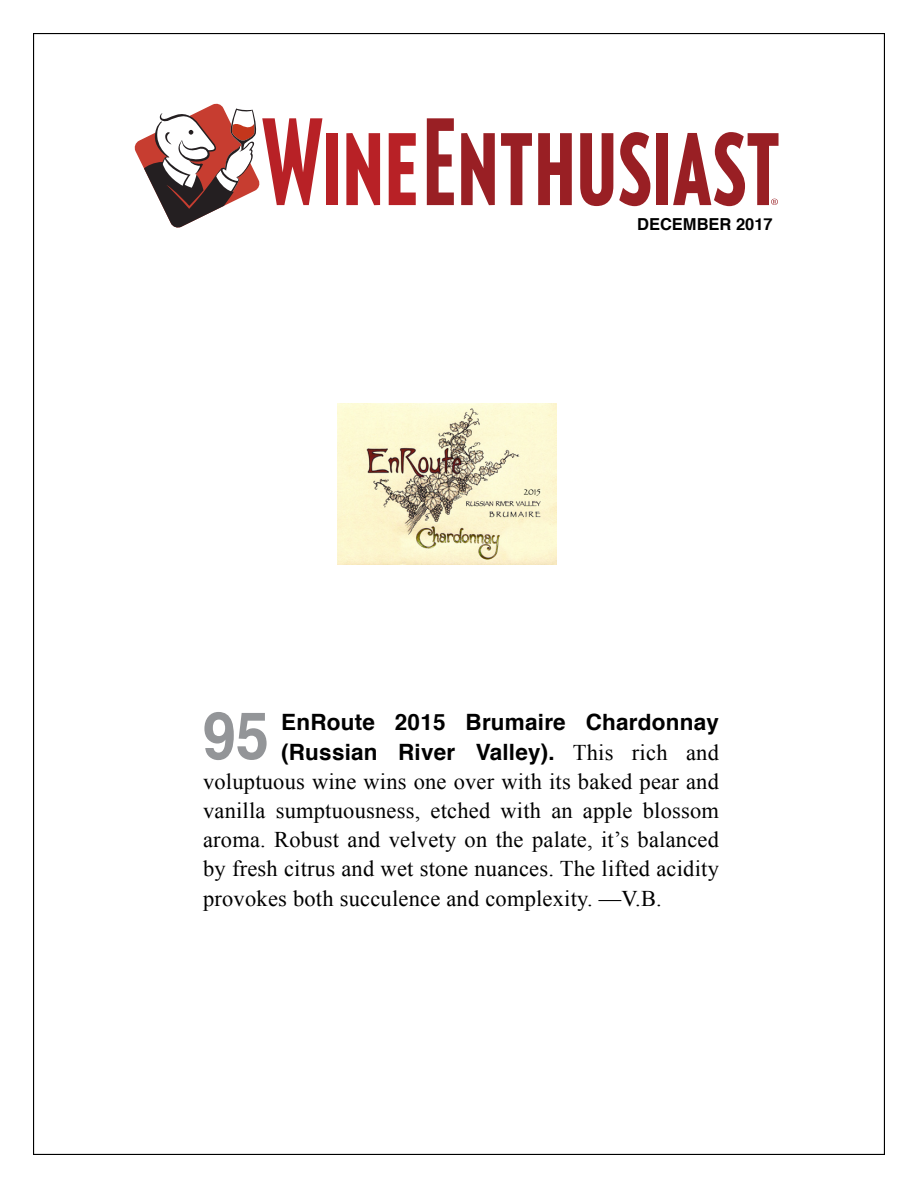
<style>
.page{position:relative;width:918px;height:1188px;background:#fff}
.page>*{position:absolute;margin:0;border:0;box-sizing:border-box;transform-origin:0 0}
.t1{font:700 65.55px "Helvetica";color:#939598;scale:.91 1}
.t2{font:22.5px "Times New Roman";letter-spacing:.01em;color:#000}
.t3{font:700 22.5px "Helvetica";letter-spacing:.01em;color:#000}
.t4{font:700 16.5px "Helvetica";color:#000}
.s1{font-family:"Times New Roman";font-weight:400}
</style>
<div class="page">
<svg style="left:135px;top:104px;width:187px;height:124px"></svg>
<div style="left:326px;top:133px;width:12px;height:72px;background:#b82126"></div>
<svg style="left:346px;top:133px;width:34px;height:72px"></svg>
<svg style="left:389px;top:133px;width:27px;height:72px"></svg>
<svg style="left:427px;top:118px;width:27px;height:87px"></svg>
<svg style="left:461px;top:133px;width:34px;height:72px"></svg>
<svg style="left:501px;top:133px;width:31px;height:72px"></svg>
<svg style="left:538px;top:133px;width:34px;height:72px"></svg>
<svg style="left:580px;top:133px;width:33px;height:73px"></svg>
<svg style="left:619px;top:132px;width:31px;height:74px"></svg>
<div style="left:656px;top:133px;width:12px;height:72px;background:#991f24"></div>
<svg style="left:673px;top:132px;width:106px;height:74px"></svg>
<img style="left:338px;top:404px;width:218px;height:160px">
<p class="t4" style="left:637px;top:211px;width:137px">DECEMBER 2017</p>
<p class="t1" style="left:203px;top:683px;width:74px">95</p>
<p class="t3" style="left:281px;top:704px;width:439px">EnRoute 2015 Brumaire Chardonnay</p>
<p class="t3" style="left:281px;top:734px;width:439px">(Russian River Valley). <span class="s1">This rich and</span></p>
<p class="t2" style="left:203px;top:766px;width:517px">voluptuous wine wins one over with its baked pear and</p>
<p class="t2" style="left:203px;top:795px;width:517px">vanilla sumptuousness, etched with an apple blossom</p>
<p class="t2" style="left:203px;top:825px;width:517px">aroma. Robust and velvety on the palate, it’s balanced</p>
<p class="t2" style="left:203px;top:854px;width:517px">by fresh citrus and wet stone nuances. The lifted acidity</p>
<p class="t2" style="left:203px;top:883px;width:460px">provokes both succulence and complexity. —V.B.</p>
</div>
